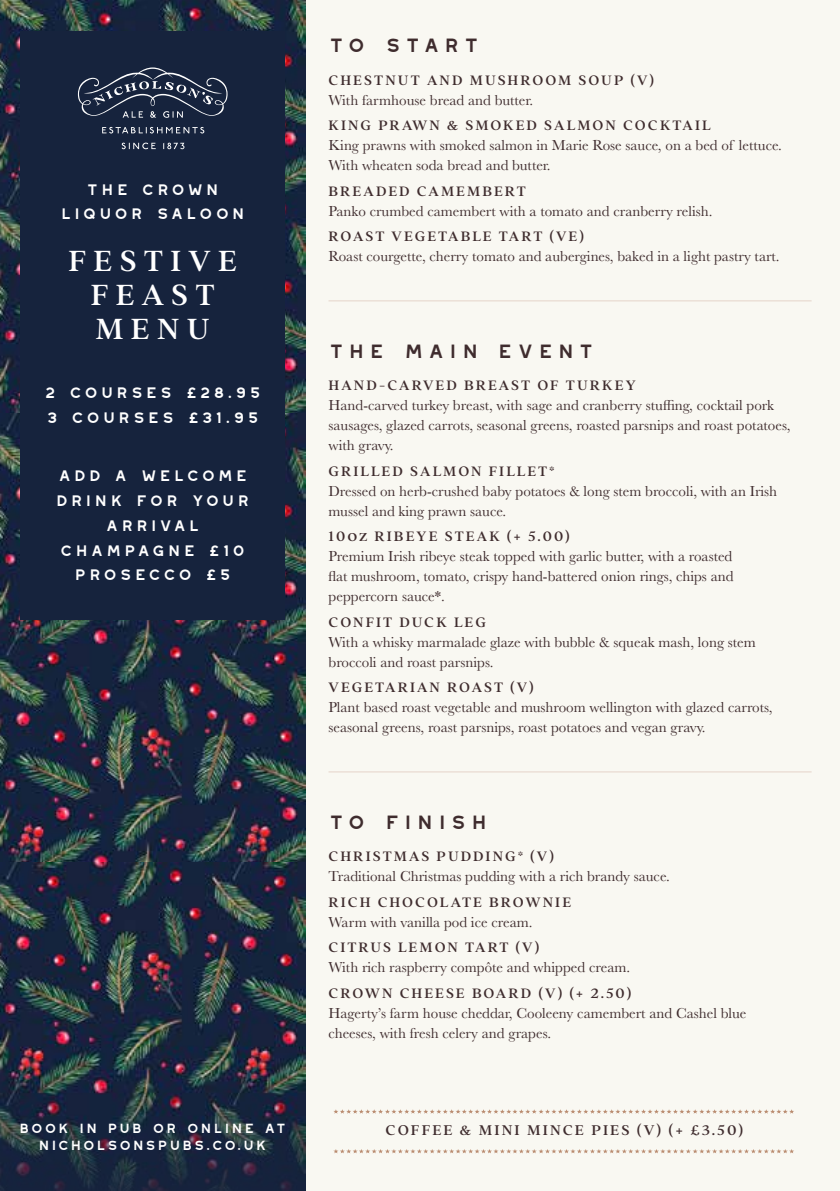
<style>
.page{position:relative;width:840px;height:1191px;background:#fff}
.page>*{position:absolute;margin:0;border:0;box-sizing:border-box;transform-origin:0 0}
.t1{font:500 32px/34px "Addington CF";letter-spacing:.23em;color:#fff;text-align:center}
.t2{font:24px "Westmount";letter-spacing:.15em;color:#3f2c2e}
.t3{font:19px/24.8px "Westmount";letter-spacing:.09em;color:#fff;text-align:center}
.t4{font:16.6px/16.6px "Westmount";letter-spacing:.04em;color:#fff;text-align:center}
.t5{font:500 15.4px "Addington CF";letter-spacing:.135em;color:#3f2c2e}
.t6{font:15px/20px "Baskerville";color:#3f2c2e}
.t7{font:500 15px "Addington CF";letter-spacing:.13em;color:#3f2c2e}
</style>
<div class="page">
<div style="left:0;top:0;width:839px;height:1191px;background:#f9f8f2"></div>
<img style="left:0;top:0;width:305px;height:1082px">
<div style="left:21px;top:31px;width:264px;height:588px;background:#16233d"></div>
<svg style="left:0;top:1082px;width:305px;height:109px;background:#1e2a3e"></svg>
<svg style="left:102px;top:127px;width:102px;height:6px"></svg>
<svg style="left:122px;top:143px;width:34px;height:6px"></svg>
<svg style="left:163px;top:143px;width:21px;height:6px"></svg>
<svg style="left:78px;top:67px;width:149px;height:51px"></svg>
<svg style="left:333px;top:1149px;width:460px;height:4px"></svg>
<svg style="left:333px;top:1109px;width:460px;height:4px"></svg>
<hr style="left:328px;top:300px;width:483px;height:1px;background:#e9dbd1">
<hr style="left:328px;top:771px;width:483px;height:1px;background:#e9dbd1">
<p class="t3" style="left:60px;top:178px;width:186px;line-height:23.6px">THE CROWN<br>LIQUOR SALOON</p>
<h1 class="t1" style="left:68px;top:242px;width:170px">FESTIVE<br>FEAST<br>MENU</h1>
<p class="t3" style="left:44px;top:380px;width:219px;text-align:left">2 COURSES £28.95<br>3 COURSES £31.95</p>
<p class="t3" style="left:55px;top:463px;width:196px">ADD A WELCOME<br>DRINK FOR YOUR<br>ARRIVAL<br>CHAMPAGNE £10<br>PROSECCO £5</p>
<p class="t4" style="left:19px;top:1119px;width:269px">BOOK IN PUB OR ONLINE AT<br>NICHOLSONSPUBS.CO.UK</p>
<h2 class="t2" style="left:328px;top:33px;width:152px">TO START</h2>
<p class="t7" style="left:328px;top:69px;width:327px">CHESTNUT AND MUSHROOM SOUP (V)</p>
<p class="t6" style="left:328px;top:90px;width:206px">With farmhouse bread and butter.</p>
<p class="t7" style="left:328px;top:114px;width:384px">KING PRAWN &amp; SMOKED SALMON COCKTAIL</p>
<p class="t6" style="left:328px;top:136px;width:455px">King prawns with smoked salmon in Marie Rose sauce, on a bed of lettuce.<br>With wheaten soda bread and butter.</p>
<p class="t7" style="left:328px;top:180px;width:198px">BREADED CAMEMBERT</p>
<p class="t6" style="left:328px;top:201px;width:385px">Panko crumbed camembert with a tomato and cranberry relish.</p>
<p class="t7" style="left:328px;top:226px;width:257px">ROAST VEGETABLE TART (VE)</p>
<p class="t6" style="left:328px;top:247px;width:452px">Roast courgette, cherry tomato and aubergines, baked in a light pastry tart.</p>
<h2 class="t2" style="left:328px;top:338px;width:267px">THE MAIN EVENT</h2>
<p class="t7" style="left:328px;top:374px;width:308px">HAND-CARVED BREAST OF TURKEY</p>
<p class="t6" style="left:328px;top:395px;width:463px">Hand-carved turkey breast, with sage and cranberry stuffing, cocktail pork sausages, glazed carrots, seasonal greens, roasted parsnips and roast potatoes, with gravy.</p>
<p class="t7" style="left:328px;top:460px;width:227px">GRILLED SALMON FILLET*</p>
<p class="t6" style="left:328px;top:481px;width:450px">Dressed on herb-crushed baby potatoes &amp; long stem broccoli, with an Irish mussel and king prawn sauce.</p>
<p class="t7" style="left:328px;top:525px;width:243px">10oz RIBEYE STEAK (+ 5.00)</p>
<p class="t6" style="left:328px;top:546px;width:406px;text-align:justify">Premium Irish ribeye steak topped with garlic butter, with a roasted flat mushroom, tomato, crispy hand-battered onion rings, chips and peppercorn sauce*.</p>
<p class="t7" style="left:328px;top:611px;width:159px">CONFIT DUCK LEG</p>
<p class="t6" style="left:328px;top:632px;width:428px">With a whisky marmalade glaze with bubble &amp; squeak mash, long stem broccoli and roast parsnips.</p>
<p class="t7" style="left:328px;top:676px;width:207px">VEGETARIAN ROAST (V)</p>
<p class="t6" style="left:328px;top:698px;width:445px">Plant based roast vegetable and mushroom wellington with glazed carrots, seasonal greens, roast parsnips, roast potatoes and vegan gravy.</p>
<h2 class="t2" style="left:328px;top:809px;width:160px">TO FINISH</h2>
<p class="t7" style="left:328px;top:845px;width:227px">CHRISTMAS PUDDING* (V)</p>
<p class="t6" style="left:328px;top:866px;width:342px">Traditional Christmas pudding with a rich brandy sauce.</p>
<p class="t7" style="left:328px;top:891px;width:244px">RICH CHOCOLATE BROWNIE</p>
<p class="t6" style="left:328px;top:912px;width:205px">Warm with vanilla pod ice cream.</p>
<p class="t7" style="left:328px;top:936px;width:212px">CITRUS LEMON TART (V)</p>
<p class="t6" style="left:328px;top:957px;width:303px">With rich raspberry compôte and whipped cream.</p>
<p class="t7" style="left:328px;top:982px;width:304px">CROWN CHEESE BOARD (V) (+ 2.50)</p>
<p class="t6" style="left:328px;top:1003px;width:419px">Hagerty’s farm house cheddar, Cooleeny camembert and Cashel blue cheeses, with fresh celery and grapes.</p>
<p class="t5" style="left:385px;top:1119px;width:359px">COFFEE &amp; MINI MINCE PIES (V) (+ £3.50)</p>
</div>
